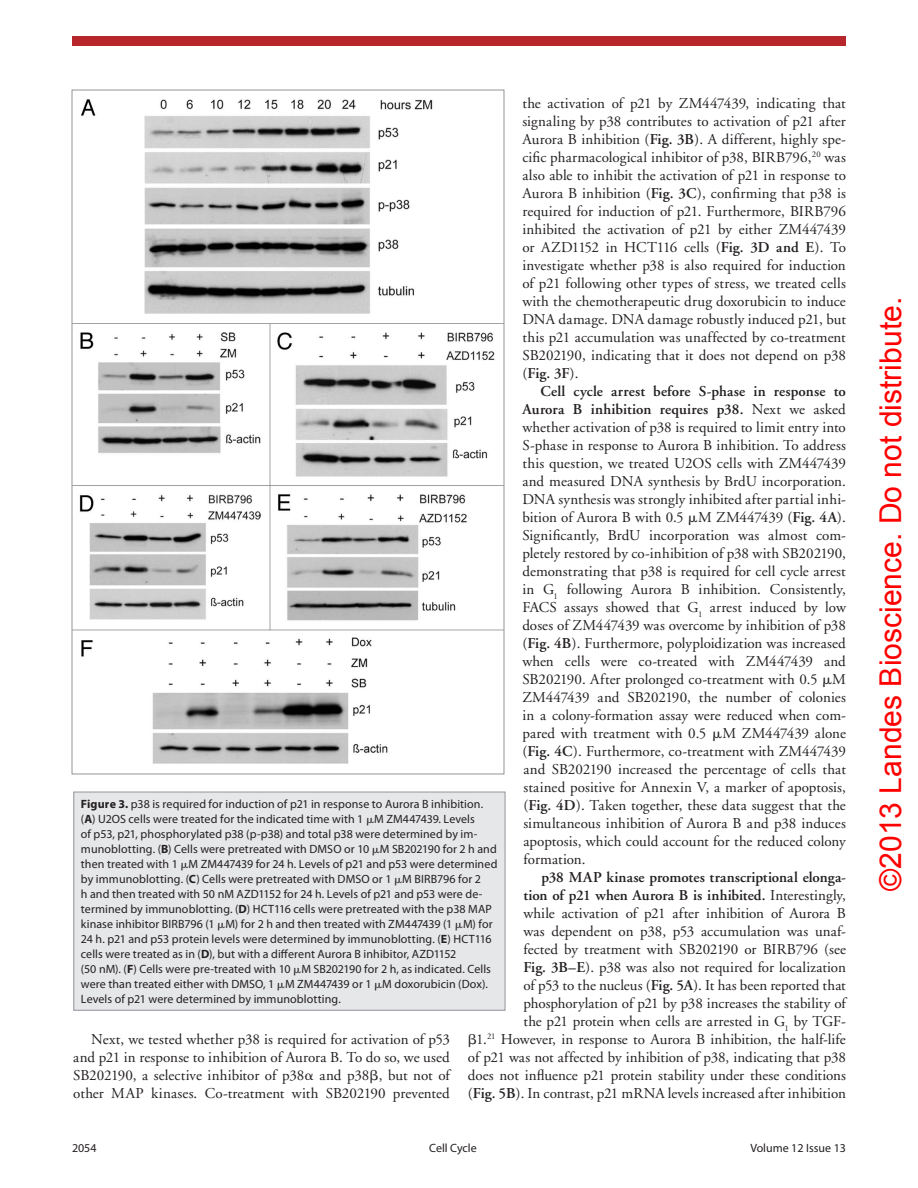
<style>
.page{position:relative;width:918px;height:1188px;background:#fff}
.page>*{position:absolute;margin:0;border:0;box-sizing:border-box;transform-origin:0 0}
.t1{font:30.15px "Arial";color:#f00}
.t2{font:15px/18px "Adobe Garamond";color:#231f20;text-align:justify}
.t3{font:12px/15px "Myriad Pro";letter-spacing:.005em;color:#231f20}
.s1{font-weight:600}
.s2{font-family:"Universal Std Greekw Math Pi"}
.s3{font-weight:700}
</style>
<div class="page">
<div style="left:72px;top:36px;width:774px;height:10px;background:#b7262b"></div>
<div style="left:74px;top:792px;width:431px;height:218px;background:#e6e7e9"></div>
<div style="left:73px;top:792px;width:432px;height:219px;border:1px solid #939598"></div>
<img style="left:74px;top:99px;width:428px;height:665px">
<p class="t2" style="left:522px;top:95px;width:325px">the activation of p21 by ZM447439, indicating that signaling by p38 contributes to activation of p21 after Aurora B inhibition (<span class="s1">Fig. 3B</span>). A different, highly spe&shy;cific pharmacological inhibitor of p38, BIRB796,<sup>20</sup> was also able to inhibit the activation of p21 in response to Aurora B inhibition (<span class="s1">Fig. 3C</span>), confirming that p38 is required for induction of p21. Furthermore, BIRB796 inhibited the activation of p21 by either ZM447439 or AZD1152 in HCT116 cells (<span class="s1">Fig. 3D and E</span>). To investigate whether p38 is also required for induction of p21 following other types of stress, we treated cells with the chemotherapeutic drug doxorubicin to induce DNA damage. DNA damage robustly induced p21, but this p21 accumulation was unaffected by co-treatment SB202190, indicating that it does not depend on p38 (<span class="s1">Fig. 3F</span>).</p>
<p class="t2" style="left:522px;top:383px;width:325px;text-indent:18px"><span class="s1">Cell cycle arrest before S-phase in response to Aurora B inhibition requires p38.</span> Next we asked whether activation of p38 is required to limit entry into S-phase in response to Aurora B inhibition. To address this question, we treated U2OS cells with ZM447439 and measured DNA synthesis by BrdU incorporation.<br>DNA synthesis was strongly inhibited after partial inhi&shy;bition of Aurora B with 0.5 <span class="s2">μ</span>M ZM447439 (<span class="s1">Fig. 4A</span>).<br>Significantly, BrdU incorporation was almost com&shy;pletely restored by co-inhibition of p38 with SB202190, demonstrating that p38 is required for cell cycle arrest in G<sub>1</sub> following Aurora B inhibition. Consistently, FACS assays showed that G<sub>1</sub> arrest induced by low doses of ZM447439 was overcome by inhibition of p38 (<span class="s1">Fig. 4B</span>). Furthermore, polyploidization was increased when cells were co-treated with ZM447439 and SB202190. After prolonged co-treatment with 0.5 <span class="s2">μ</span>M ZM447439 and SB202190, the number of colonies in a colony-formation assay were reduced when com&shy;pared with treatment with 0.5 <span class="s2">μ</span>M ZM447439 alone (<span class="s1">Fig. 4C</span>). Furthermore, co-treatment with ZM447439 and SB202190 increased the percentage of cells that stained positive for Annexin V, a marker of apoptosis, (<span class="s1">Fig. 4D</span>). Taken together, these data suggest that the simultaneous inhibition of Aurora B and p38 induces apoptosis, which could account for the reduced colony formation.</p>
<p class="t2" style="left:468px;top:869px;width:380px;text-align:right"><span class="s1">p38 MAP kinase promotes transcriptional elonga-<br>tion of p21 when Aurora B is inhibited.</span> Interestingly,<br>while activation of p21 after inhibition of Aurora B<br>was dependent on p38, p53 accumulation was unaf-<br>fected by treatment with SB202190 or BIRB796 (see<br><span class="s1">Fig. 3B–E</span>). p38 was also not required for localization<br>of p53 to the nucleus (<span class="s1">Fig. 5A</span>). It has been reported that phosphorylation of p21 by p38 increases the stability of<br>the p21 protein when cells are arrested in G<sub>1</sub> by TGF-<br><span class="s2">β</span>1.<sup>21</sup> However, in response to Aurora B inhibition, the half-life of p21 was not affected by inhibition of p38, indicating that p38 does not influence p21 protein stability under these conditions (<span class="s1">Fig. 5B</span>). In contrast, p21 mRNA levels increased after inhibition</p>
<p class="t3" style="left:81px;top:796px;width:418px"><span class="s3">Figure 3.</span> p38 is required for induction of p21 in response to Aurora B inhibition. (<span class="s3">A</span>) U2OS cells were treated for the indicated time with 1 <span class="s2">μ</span>M ZM447439. Levels<br>of p53, p21, phosphorylated p38 (p-p38) and total p38 were determined by im&shy;munoblotting. (<span class="s3">B</span>) Cells were pretreated with DMSO or 10 <span class="s2">μ</span>M SB202190 for 2 h and then treated with 1 <span class="s2">μ</span>M ZM447439 for 24 h. Levels of p21 and p53 were determined by immunoblotting. (<span class="s3">C</span>) Cells were pretreated with DMSO or 1 <span class="s2">μ</span>M BIRB796 for 2<br>h and then treated with 50 nM AZD1152 for 24 h. Levels of p21 and p53 were de&shy;termined by immunoblotting. (<span class="s3">D</span>) HCT116 cells were pretreated with the p38 MAP kinase inhibitor BIRB796 (1 <span class="s2">μ</span>M) for 2 h and then treated with ZM447439 (1 <span class="s2">μ</span>M) for 24 h. p21 and p53 protein levels were determined by immunoblotting. (<span class="s3">E</span>) HCT116 cells were treated as in (<span class="s3">D</span>), but with a different Aurora B inhibitor, AZD1152<br>(50 nM). (<span class="s3">F</span>) Cells were pre-treated with 10 <span class="s2">μ</span>M SB202190 for 2 h, as indicated. Cells were than treated either with DMSO, 1 <span class="s2">μ</span>M ZM447439 or 1 <span class="s2">μ</span>M doxorubicin (Dox).<br>Levels of p21 were determined by immunoblotting.</p>
<p class="t2" style="left:73px;top:1031px;width:378px;text-indent:18px">Next, we tested whether p38 is required for activation of p53 and p21 in response to inhibition of Aurora B. To do so, we used SB202190, a selective inhibitor of p38<span class="s2">α</span> and p38<span class="s2">β</span>, but not of other MAP kinases. Co-treatment with SB202190 prevented</p>
<p class="t3" style="left:72px;top:1140px;width:26px">2054</p>
<p class="t3" style="left:429px;top:1140px;width:49px">Cell Cycle</p>
<p class="t3" style="left:750px;top:1140px;width:97px">Volume 12 Issue 13</p>
<h1 class="t1" style="left:871px;top:891px;width:595px;rotate:-90deg">©2013 Landes Bioscience. Do not distribute.</h1>
</div>
